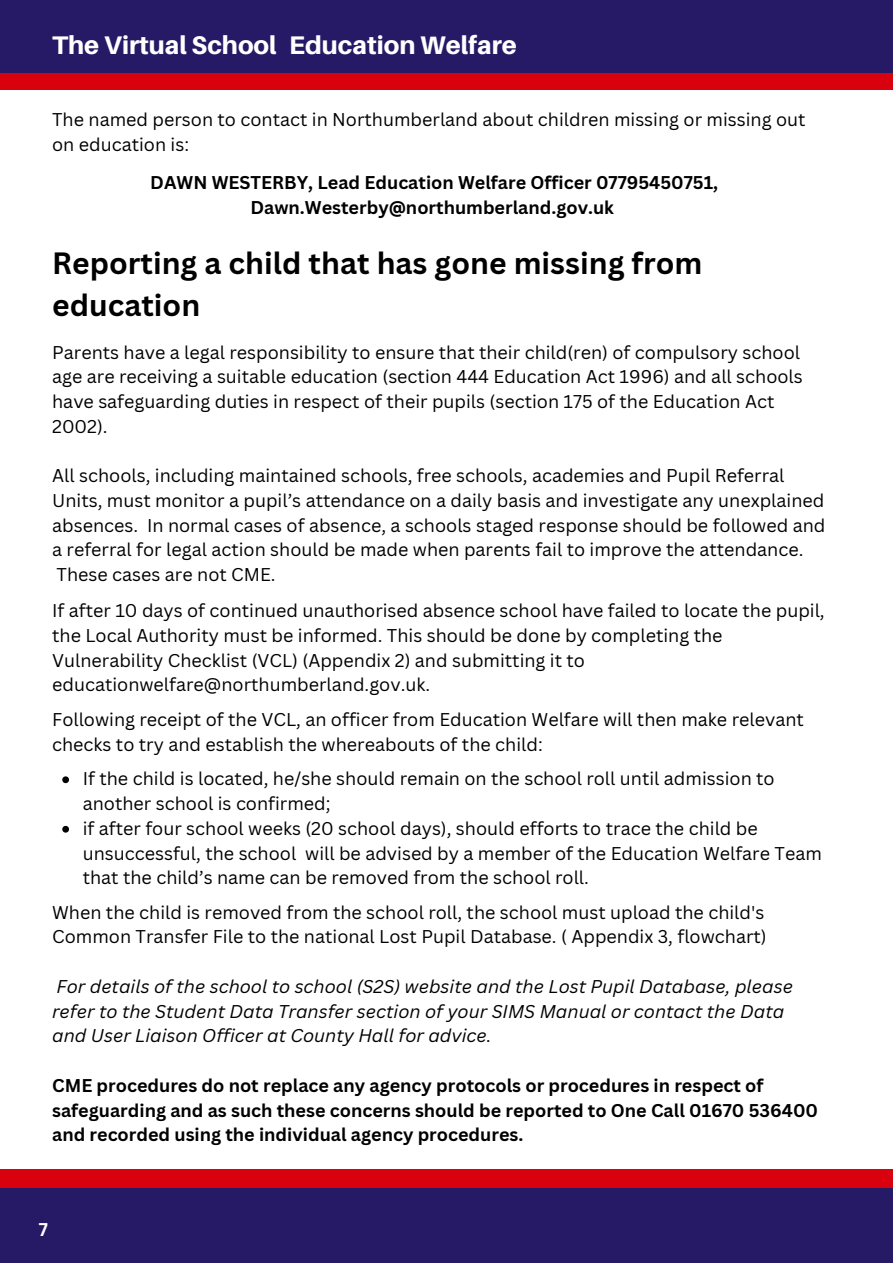
<style>
.page{position:relative;width:893px;height:1264px;background:#fff}
.page>*{position:absolute;margin:0;border:0;box-sizing:border-box;transform-origin:0 0}
.t1{font:700 30px/41.5px "Canva Sans";color:#000}
.t2{font:800 25.5px "Aileron";color:#fff}
.t3{font:18px/24.8px "Canva Sans";color:#000}
.t4{font:700 18px/24.8px "Canva Sans";color:#000;text-align:center}
.t5{font:italic 18px/24.8px "Canva Sans";color:#000}
.t6{font:700 18px "Canva Sans";color:#fff}
</style>
<div class="page">
<div style="left:0;top:0;width:892px;height:80px;background:#261966"></div>
<div style="left:0;top:73px;width:892px;height:16px;background:#d9010e"></div>
<div style="left:0;top:1169px;width:892px;height:59px;background:#d9010e"></div>
<div style="left:0;top:1188px;width:892px;height:74px;background:#261966"></div>
<svg style="left:62px;top:776px;width:7px;height:7px"></svg>
<svg style="left:62px;top:825px;width:7px;height:7px"></svg>
<h2 class="t2" style="left:52px;top:29px;width:226px">The Virtual School</h2>
<h2 class="t2" style="left:289px;top:29px;width:229px">Education Welfare</h2>
<p class="t3" style="left:52px;top:107px;width:754px">The named person to contact in Northumberland about children missing or missing out on education is:</p>
<p class="t4" style="left:150px;top:169px;width:569px">DAWN WESTERBY, Lead Education Welfare Officer 07795450751,<br>Dawn.Westerby@northumberland.gov.uk</p>
<h1 class="t1" style="left:52px;top:242px;width:651px">Reporting a child that has gone missing from education</h1>
<p class="t3" style="left:52px;top:339px;width:752px">Parents have a legal responsibility to ensure that their child(ren) of compulsory school age are receiving a suitable education (section 444 Education Act 1996) and all schools have safeguarding duties in respect of their pupils (section 175 of the Education Act 2002).</p>
<p class="t3" style="left:52px;top:463px;width:774px">All schools, including maintained schools, free schools, academies and Pupil Referral Units, must monitor a pupil’s attendance on a daily basis and investigate any unexplained absences. In normal cases of absence, a schools staged response should be followed and a referral for legal action should be made when parents fail to improve the attendance.<br>These cases are not CME.</p>
<p class="t3" style="left:52px;top:597px;width:774px">If after 10 days of continued unauthorised absence school have failed to locate the pupil, the Local Authority must be informed. This should be done by completing the Vulnerability Checklist (VCL) (Appendix 2) and submitting it to educationwelfare@northumberland.gov.uk.</p>
<p class="t3" style="left:52px;top:706px;width:753px">Following receipt of the VCL, an officer from Education Welfare will then make relevant checks to try and establish the whereabouts of the child:</p>
<p class="t3" style="left:83px;top:766px;width:740px">If the child is located, he/she should remain on the school roll until admission to another school is confirmed;<br>if after four school weeks (20 school days), should efforts to trace the child be unsuccessful, the school will be advised by a member of the Education Welfare Team that the child’s name can be removed from the school roll.</p>
<p class="t3" style="left:52px;top:899px;width:716px">When the child is removed from the school roll, the school must upload the child's<br>Common Transfer File to the national Lost Pupil Database. ( Appendix 3, flowchart)</p>
<p class="t5" style="left:52px;top:973px;width:742px">For details of the school to school (S2S) website and the Lost Pupil Database, please refer to the Student Data Transfer section of your SIMS Manual or contact the Data and User Liaison Officer at County Hall for advice.</p>
<p class="t4" style="left:52px;top:1072px;width:767px;text-align:left">CME procedures do not replace any agency protocols or procedures in respect of safeguarding and as such these concerns should be reported to One Call 01670 536400 and recorded using the individual agency procedures.</p>
<p class="t6" style="left:39px;top:1216px;width:11px">7</p>
</div>
